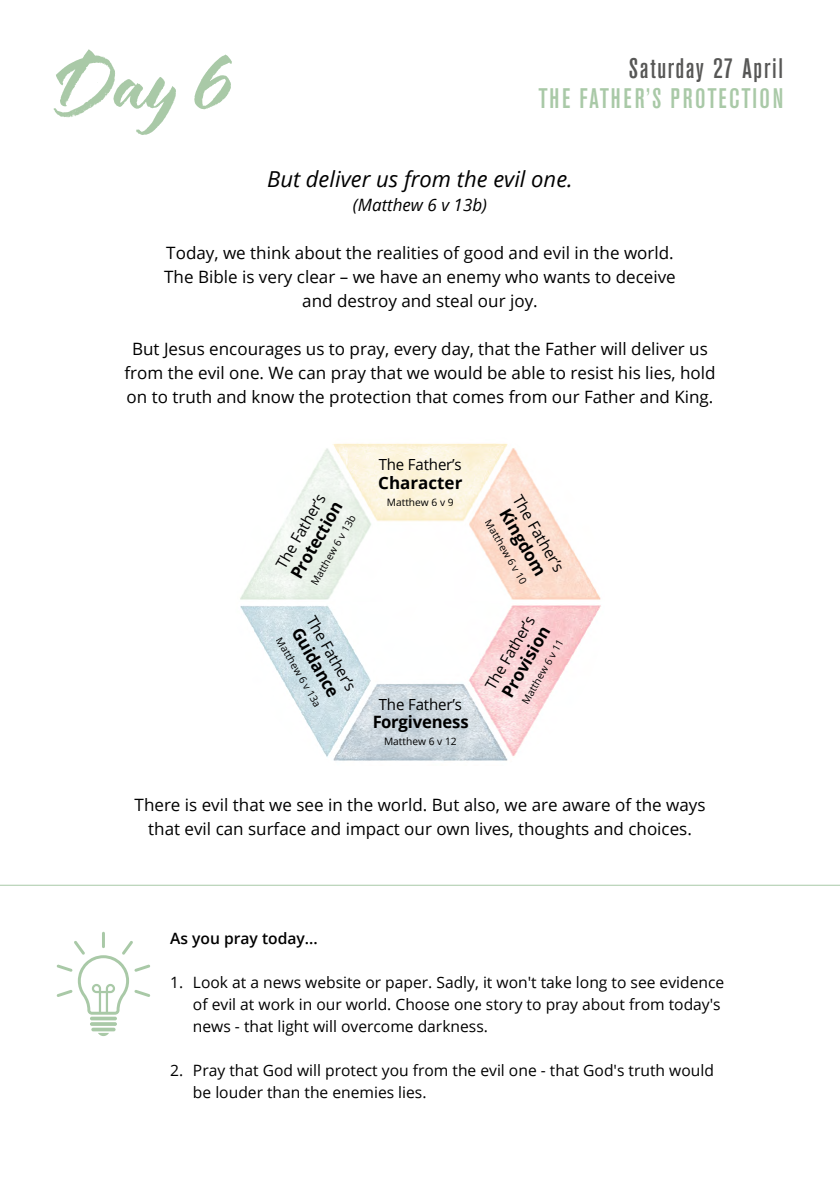
<style>
.page{position:relative;width:840px;height:1191px;background:#fff}
.page>*{position:absolute;margin:0;border:0;box-sizing:border-box;transform-origin:0 0}
.t1{font:60px "Hello Bloomie Script";color:#a9c9a7}
.t2{font:500 condensed 28px "Akzidenz Grotesk BE";letter-spacing:.075em;color:#a9c9a7}
.t3{font:500 condensed 28px "Akzidenz Grotesk BE";letter-spacing:.06em;color:#575756}
.t4{font:italic 22px "Open Sans";color:#000}
.t5{font:17px/24px "Open Sans";color:#000;text-align:center}
.t6{font:700 17px "Open Sans";letter-spacing:-.01em;color:#000}
.t7{font:italic 17px "Open Sans";color:#000}
.t8{font:15.6px/22px "Open Sans";color:#000}
.t9{font:600 15.6px "Open Sans";color:#000}
.t10{font:15.4px "Open Sans";letter-spacing:-.01em;color:#000}
.t11{font:10.2px "Open Sans";color:#000}
</style>
<div class="page">
<svg style="left:240px;top:443px;width:361px;height:318px"></svg>
<svg style="left:90px;top:1016px;width:27px;height:4px"></svg>
<hr style="left:90px;top:1022px;width:27px;height:4px;background:#afcdad;border-radius:2px">
<svg style="left:91px;top:1027px;width:24px;height:4px"></svg>
<svg style="left:98px;top:1033px;width:11px;height:3px"></svg>
<hr style="left:102px;top:931px;width:3px;height:17px;background:#a9c9a7">
<svg style="left:57px;top:941px;width:93px;height:73px"></svg>
<hr style="left:0;top:884px;width:839px;height:1px;background:#a9c9a7">
<h1 class="t1" style="left:57px;top:51px;width:183px">Day 6</h1>
<h2 class="t3" style="left:628px;top:53px;width:156px">Saturday 27 April</h2>
<h2 class="t2" style="left:538px;top:83px;width:246px">THE FATHER’S PROTECTION</h2>
<p class="t4" style="left:267px;top:164px;width:307px">But deliver us from the evil one.</p>
<p class="t7" style="left:353px;top:193px;width:135px">(Matthew 6 v 13b)</p>
<p class="t5" style="left:164px;top:240px;width:513px">Today, we think about the realities of good and evil in the world.<br>The Bible is very clear – we have an enemy who wants to deceive and destroy and steal our joy.</p>
<p class="t5" style="left:124px;top:336px;width:592px">But Jesus encourages us to pray, every day, that the Father will deliver us from the evil one. We can pray that we would be able to resist his lies, hold on to truth and know the protection that comes from our Father and King.</p>
<p class="t10" style="left:271px;top:561px;width:84px;rotate:-60deg">The Father’s</p>
<p class="t6" style="left:284px;top:571px;width:88px;rotate:-60deg">Protection</p>
<p class="t11" style="left:307px;top:580px;width:80px;rotate:-60deg">Matthew 6 v 13b</p>
<p class="t10" style="left:319px;top:612px;width:84px;rotate:60deg">The Father’s</p>
<p class="t6" style="left:306px;top:623px;width:78px;rotate:60deg">Guidance</p>
<p class="t11" style="left:285px;top:634px;width:80px;rotate:60deg">Matthew 6 v 13a</p>
<p class="t10" style="left:378px;top:454px;width:84px">The Father’s</p>
<p class="t6" style="left:378px;top:471px;width:86px">Character</p>
<p class="t11" style="left:386px;top:495px;width:68px">Matthew 6 v 9</p>
<p class="t10" style="left:526px;top:490px;width:88px;rotate:60deg">The Father’s</p>
<p class="t6" style="left:514px;top:503px;width:77px;rotate:60deg">Kingdom</p>
<p class="t11" style="left:493px;top:517px;width:74px;rotate:60deg">Matthew 6 v 10</p>
<p class="t10" style="left:480px;top:683px;width:84px;rotate:-60deg">The Father’s</p>
<p class="t6" style="left:495px;top:690px;width:81px;rotate:-60deg">Provision</p>
<p class="t11" style="left:518px;top:699px;width:74px;rotate:-60deg">Matthew 6 v 11</p>
<p class="t10" style="left:378px;top:693px;width:84px">The Father’s</p>
<p class="t6" style="left:372px;top:710px;width:98px">Forgiveness</p>
<p class="t11" style="left:384px;top:734px;width:74px">Matthew 6 v 12</p>
<p class="t5" style="left:134px;top:792px;width:572px">There is evil that we see in the world. But also, we are aware of the ways that evil can surface and impact our own lives, thoughts and choices.</p>
<p class="t9" style="left:170px;top:927px;width:149px">As you pray today...</p>
<p class="t8" style="left:193px;top:970px;width:532px;text-indent:-23px">1. Look at a news website or paper. Sadly, it won't take long to see evidence of evil at work in our world. Choose one story to pray about from today's news - that light will overcome darkness.</p>
<p class="t8" style="left:193px;top:1058px;width:522px;text-indent:-23px">2. Pray that God will protect you from the evil one - that God's truth would be louder than the enemies lies.</p>
</div>
